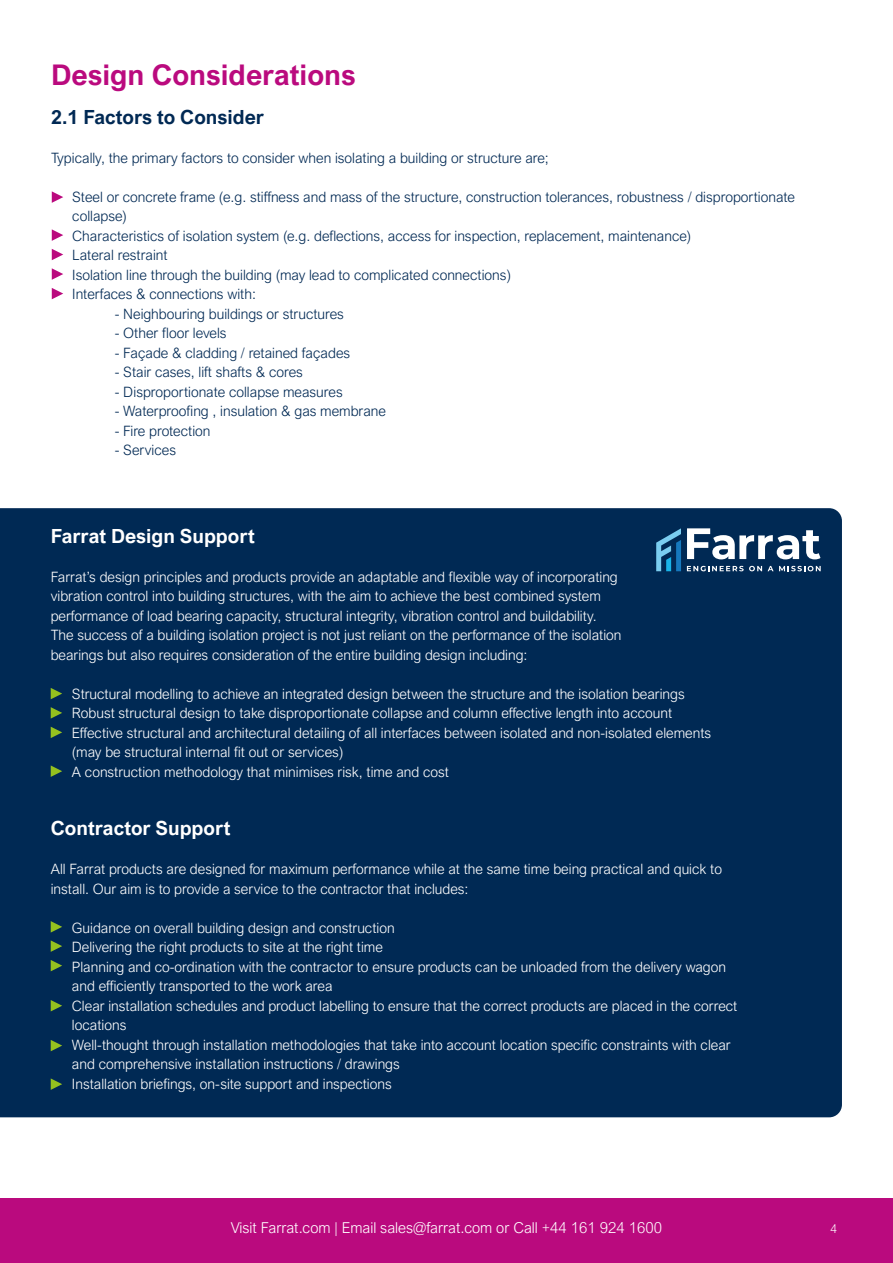
<style>
.page{position:relative;width:893px;height:1263px;background:#fff}
.page>*{position:absolute;margin:0;border:0;box-sizing:border-box;transform-origin:0 0}
.t1{font:700 28.5px "Arial Nova";color:#ba0a7e}
.t2{font:700 19.5px "Arial Nova";color:#fff}
.t3{font:700 19.5px "Arial Nova";color:#002954}
.t4{font:300 15px "Arial Nova";color:#fff}
.t5{font:300 14.25px/19.5px "Arial Nova";color:#fff}
.t6{font:300 14.25px/19.5px "Arial Nova";color:#002954}
.t7{font:300 12px "Arial Nova";color:#fff}
</style>
<div class="page">
<div style="left:0;top:1198px;width:893px;height:65px;background:#ba0a7e"></div>
<svg style="left:52px;top:191px;width:11px;height:12px"></svg>
<svg style="left:52px;top:229px;width:11px;height:12px"></svg>
<svg style="left:52px;top:249px;width:11px;height:11px"></svg>
<svg style="left:52px;top:268px;width:11px;height:12px"></svg>
<svg style="left:52px;top:288px;width:11px;height:11px"></svg>
<div style="left:0;top:508px;width:842px;height:609px;background:#002954"></div>
<svg style="left:51px;top:688px;width:11px;height:11px"></svg>
<svg style="left:51px;top:921px;width:11px;height:11px"></svg>
<svg style="left:51px;top:1000px;width:11px;height:11px"></svg>
<svg style="left:51px;top:765px;width:11px;height:12px"></svg>
<svg style="left:51px;top:707px;width:11px;height:12px"></svg>
<svg style="left:51px;top:940px;width:11px;height:12px"></svg>
<svg style="left:51px;top:727px;width:11px;height:11px"></svg>
<svg style="left:51px;top:960px;width:11px;height:11px"></svg>
<svg style="left:51px;top:1040px;width:11px;height:11px"></svg>
<svg style="left:51px;top:1078px;width:11px;height:12px"></svg>
<svg style="left:656px;top:528px;width:25px;height:43px"></svg>
<svg style="left:687px;top:528px;width:133px;height:31px"></svg>
<svg style="left:687px;top:566px;width:75px;height:5px"></svg>
<svg style="left:768px;top:566px;width:53px;height:5px"></svg>
<h1 class="t1" style="left:51px;top:58px;width:306px">Design Considerations</h1>
<h2 class="t3" style="left:51px;top:105px;width:215px">2.1 Factors to Consider</h2>
<p class="t6" style="left:51px;top:148px;width:499px">Typically, the primary factors to consider when isolating a building or structure are;</p>
<p class="t6" style="left:72px;top:187px;width:724px">Steel or concrete frame (e.g. stiffness and mass of the structure, construction tolerances, robustness / disproportionate collapse)<br>Characteristics of isolation system (e.g. deflections, access for inspection, replacement, maintenance)<br>Lateral restraint<br>Isolation line through the building (may lead to complicated connections)<br>Interfaces &amp; connections with:</p>
<p class="t6" style="left:115px;top:304px;width:231px">- Neighbouring buildings or structures</p>
<p class="t6" style="left:115px;top:323px;width:113px">- Other floor levels</p>
<p class="t6" style="left:115px;top:343px;width:237px">- Façade &amp; cladding / retained façades</p>
<p class="t6" style="left:115px;top:362px;width:190px">- Stair cases, lift shafts &amp; cores</p>
<p class="t6" style="left:115px;top:382px;width:229px">- Disproportionate collapse measures</p>
<p class="t6" style="left:115px;top:401px;width:273px">- Waterproofing , insulation &amp; gas membrane</p>
<p class="t6" style="left:115px;top:421px;width:97px">- Fire protection</p>
<p class="t6" style="left:115px;top:440px;width:63px">- Services</p>
<h2 class="t2" style="left:51px;top:524px;width:206px">Farrat Design Support</h2>
<p class="t5" style="left:51px;top:567px;width:572px">Farrat’s design principles and products provide an adaptable and flexible way of incorporating vibration control into building structures, with the aim to achieve the best combined system performance of load bearing capacity, structural integrity, vibration control and buildability.<br>The success of a building isolation project is not just reliant on the performance of the isolation bearings but also requires consideration of the entire building design including:</p>
<p class="t5" style="left:72px;top:684px;width:641px">Structural modelling to achieve an integrated design between the structure and the isolation bearings Robust structural design to take disproportionate collapse and column effective length into account Effective structural and architectural detailing of all interfaces between isolated and non-isolated elements (may be structural internal fit out or services)<br>A construction methodology that minimises risk, time and cost</p>
<h2 class="t2" style="left:51px;top:817px;width:181px">Contractor Support</h2>
<p class="t5" style="left:51px;top:859px;width:673px">All Farrat products are designed for maximum performance while at the same time being practical and quick to install. Our aim is to provide a service to the contractor that includes:</p>
<p class="t5" style="left:72px;top:918px;width:667px">Guidance on overall building design and construction<br>Delivering the right products to site at the right time<br>Planning and co-ordination with the contractor to ensure products can be unloaded from the delivery wagon and efficiently transported to the work area<br>Clear installation schedules and product labelling to ensure that the correct products are placed in the correct locations<br>Well-thought through installation methodologies that take into account location specific constraints with clear and comprehensive installation instructions / drawings<br>Installation briefings, on-site support and inspections</p>
<p class="t4" style="left:231px;top:1219px;width:433px">Visit Farrat.com | Email sales@farrat.com or Call +44 161 924 1600</p>
<p class="t7" style="left:831px;top:1222px;width:8px">4</p>
</div>
